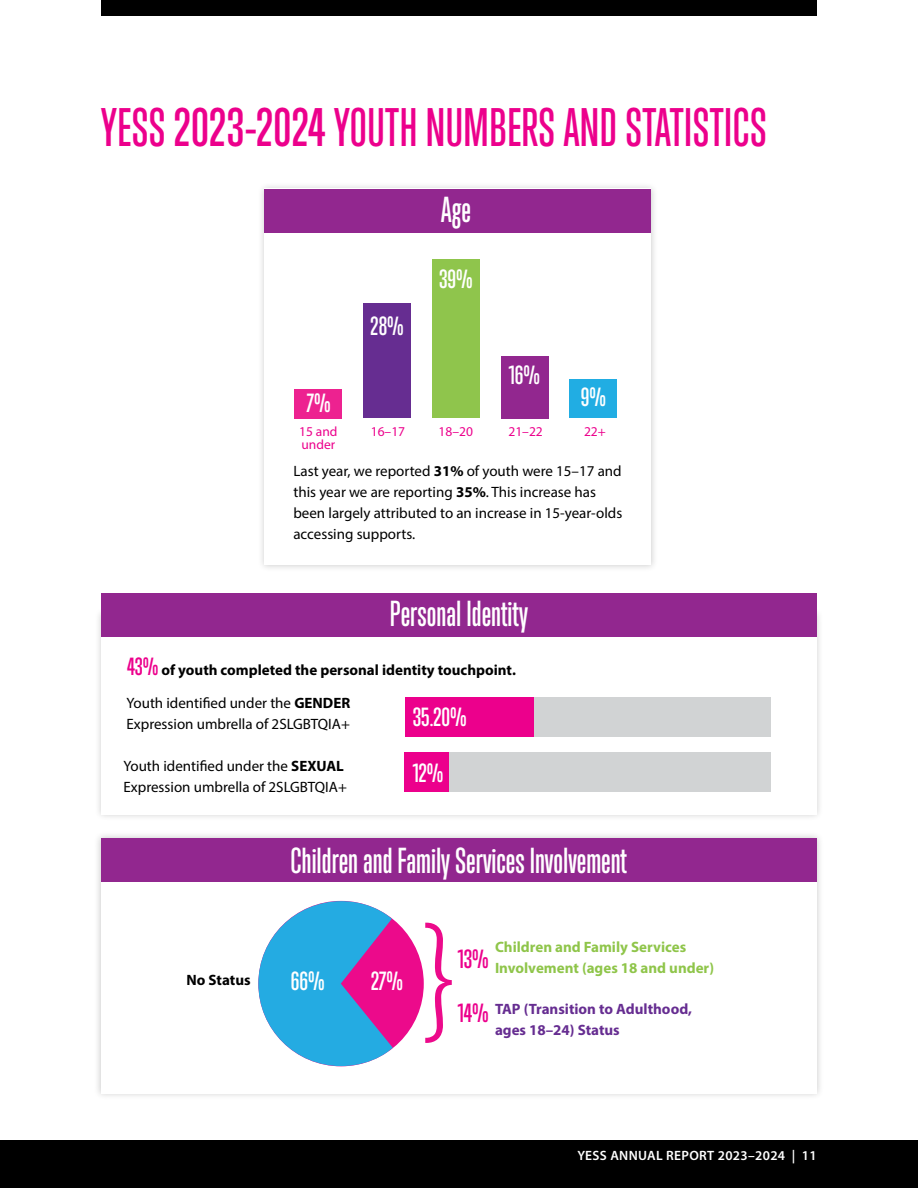
<style>
.page{position:relative;width:918px;height:1188px;background:#fff}
.page>*{position:absolute;margin:0;border:0;box-sizing:border-box;transform-origin:0 0}
.t1{font:500 49.5px "Trump Gothic East";letter-spacing:.01em;color:#ec008c}
.t2{font:500 33px "Trump Gothic East";color:#fff}
.t3{font:500 24px "Trump Gothic West";color:#fff}
.t4{font:500 24px "Trump Gothic West";color:#ec008c}
.t5{font:15px/21px "Myriad Pro";color:#000}
.t6{font:700 15px/32.8px "Myriad Pro";color:#000}
.t7{font:700 15px/21px "Myriad Pro";color:#8fc54a}
.t8{font:700 15px/21px "Myriad Pro";color:#662d91}
.t9{font:600 13.5px "Myriad Pro";letter-spacing:.025em;color:#fff}
.t10{font:13.5px/13.5px "Myriad Pro";color:#ec008c}
.s1{font-weight:700}
.s2{font-family:"Trump Gothic East";font-weight:500;font-size:22.65px;color:#ec008c}
.s3{font-weight:400}
</style>
<div class="page">
<div style="left:94px;top:607px;width:730px;height:214px;background:#000;opacity:.2"></div>
<div style="left:101px;top:614px;width:716px;height:200px;background:#fff"></div>
<div style="left:93px;top:831px;width:731px;height:270px;background:#000;opacity:.2"></div>
<div style="left:101px;top:838px;width:716px;height:256px;background:#fff"></div>
<div style="left:101px;top:838px;width:716px;height:44px;background:#92278f"></div>
<div style="left:258px;top:901px;width:166px;height:165px;background:#ec0a8b;border-radius:50%"></div>
<svg style="left:258px;top:901px;width:135px;height:165px"></svg>
<svg style="left:425px;top:923px;width:27px;height:120px"></svg>
<div style="left:101px;top:0;width:716px;height:16px;background:#000"></div>
<div style="left:0;top:1140px;width:918px;height:48px;background:#000"></div>
<div style="left:101px;top:593px;width:715px;height:44px;background:#92278f"></div>
<div style="left:257px;top:182px;width:401px;height:390px;background:#000;opacity:.2"></div>
<div style="left:264px;top:189px;width:387px;height:376px;background:#fff"></div>
<div style="left:265px;top:189px;width:386px;height:44px;background:#92278f"></div>
<div style="left:295px;top:389px;width:47px;height:29px;background:#ed2290"></div>
<div style="left:363px;top:304px;width:48px;height:114px;background:#662d91"></div>
<div style="left:432px;top:259px;width:48px;height:159px;background:#8fc54c"></div>
<div style="left:501px;top:356px;width:47px;height:62px;background:#92278f"></div>
<div style="left:570px;top:380px;width:47px;height:38px;background:#21ade3"></div>
<div style="left:406px;top:697px;width:365px;height:39px;background:#d1d3d4"></div>
<div style="left:405px;top:697px;width:128px;height:39px;background:#ec008c"></div>
<div style="left:406px;top:753px;width:365px;height:39px;background:#d1d3d4"></div>
<div style="left:405px;top:753px;width:44px;height:39px;background:#ec008c"></div>
<h1 class="t1" style="left:101px;top:98px;width:667px">YESS 2023-2024 YOUTH NUMBERS AND STATISTICS</h1>
<h2 class="t2" style="left:441px;top:190px;width:31px">Age</h2>
<h3 class="t3" style="left:306px;top:389px;width:26px">7%</h3>
<h3 class="t3" style="left:371px;top:312px;width:35px">28%</h3>
<h3 class="t3" style="left:439px;top:265px;width:35px">39%</h3>
<h3 class="t3" style="left:509px;top:360px;width:33px">16%</h3>
<h3 class="t3" style="left:581px;top:383px;width:27px">9%</h3>
<p class="t10" style="left:299px;top:424px;width:40px">15 and under</p>
<p class="t10" style="left:371px;top:424px;width:36px">16–17</p>
<p class="t10" style="left:439px;top:424px;width:36px">18–20</p>
<p class="t10" style="left:508px;top:424px;width:36px">21–22</p>
<p class="t10" style="left:584px;top:424px;width:23px">22+</p>
<p class="t5" style="left:293px;top:460px;width:330px">Last year, we reported <span class="s1">31%</span> of youth were 15–17 and this year we are reporting <span class="s1">35%</span>. This increase has been largely attributed to an increase in 15-year-olds accessing supports.</p>
<h2 class="t2" style="left:390px;top:594px;width:140px">Personal Identity</h2>
<p class="t6" style="left:127px;top:653px;width:391px"><span class="s2">43%</span> of youth completed the personal identity touchpoint.<br><span class="s3">Youth identified under the</span> GENDER</p>
<p class="t5" style="left:127px;top:713px;width:225px">Expression umbrella of 2SLGBTQIA+</p>
<p class="t5" style="left:124px;top:755px;width:225px">Youth identified under the <span class="s1">SEXUAL<br></span>Expression umbrella of 2SLGBTQIA+</p>
<h3 class="t3" style="left:413px;top:702px;width:55px">35.20%</h3>
<h3 class="t3" style="left:413px;top:759px;width:32px">12%</h3>
<p class="t6" style="left:187px;top:963px;width:66px">No Status</p>
<h2 class="t2" style="left:290px;top:841px;width:338px">Children and Family Services Involvement</h2>
<h3 class="t3" style="left:291px;top:967px;width:35px">66%</h3>
<h3 class="t3" style="left:371px;top:967px;width:34px">27%</h3>
<p class="t7" style="left:495px;top:936px;width:221px">Children and Family Services<br>Involvement (ages 18 and under)</p>
<p class="t8" style="left:495px;top:998px;width:199px">TAP (Transition to Adulthood, ages 18–24) Status</p>
<h3 class="t4" style="left:458px;top:944px;width:33px">13%</h3>
<h3 class="t4" style="left:458px;top:999px;width:33px">14%</h3>
<p class="t9" style="left:577px;top:1147px;width:241px">YESS ANNUAL REPORT 2023–2024 | 11</p>
</div>
